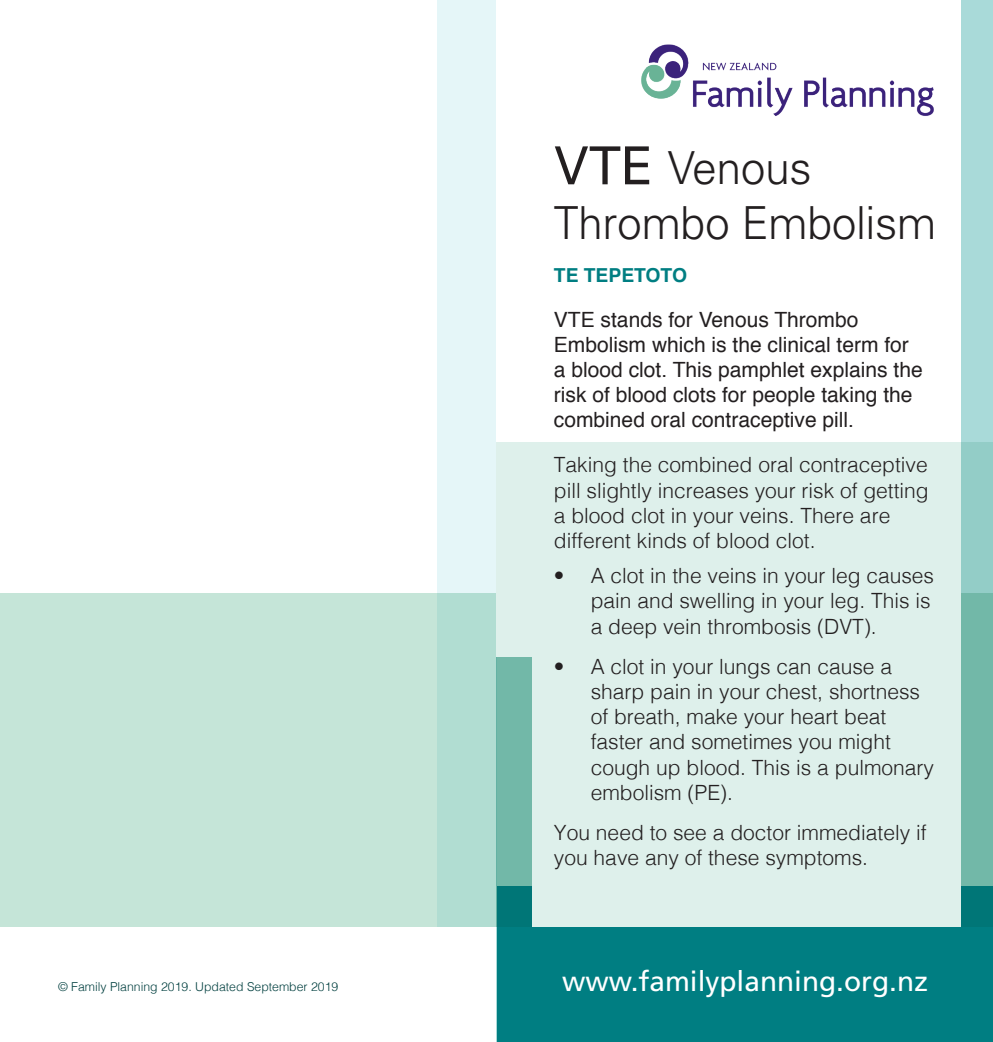
<style>
.page{position:relative;width:993px;height:1042px;background:#fff}
.page>*{position:absolute;margin:0;border:0;box-sizing:border-box;transform-origin:0 0}
.MH_28_space{font:300 45.5px/54.2px "Univers";letter-spacing:-.01em;color:#231f20}
.t1{font:28px "Frutiger";color:#fff}
.BT{font:300 21px/25.2px "Helvetica";color:#231f20}
.n_helv_lite_12pt{font:300 21px/25.2px "Helvetica";color:#231f20}
.n_helv_reg_12pt{font:21px/25.2px "Helvetica";color:#231f20}
.n_helv_reg_12pt-2{font:700 19.25px "Helvetica";color:#007e82}
.COPYRIGHT_footer{font:300 12.25px "Helvetica";color:#003f3f}
.s1{font-weight:400;font-size:52.5px}
</style>
<div class="page">
<div style="left:437px;top:0;width:59px;height:927px;background:#e5f6f8"></div>
<div style="left:0;top:593px;width:992px;height:334px;background:#c5e5d8"></div>
<svg style="left:496px;top:0;width:496px;height:1042px;background:#b0dddc"></svg>
<div style="left:496px;top:0;width:463px;height:656px;background:#fff"></div>
<div style="left:497px;top:886px;width:495px;height:156px;background:#007e82"></div>
<img style="left:641px;top:44px;width:293px;height:72px">
<svg style="left:496px;top:443px;width:496px;height:484px;background:#d2eae4"></svg>
<p class="MH_28_space" style="left:553px;top:140px;width:384px"><span class="s1">VTE</span> Venous<br>Thrombo Embolism</p>
<p class="n_helv_reg_12pt-2" style="left:553px;top:259px;width:135px">TE TEPETOTO</p>
<p class="n_helv_reg_12pt" style="left:553px;top:307px;width:370px">VTE stands for Venous Thrombo Embolism which is the clinical term for a blood clot. This pamphlet explains the risk of blood clots for people taking the combined oral contraceptive pill.</p>
<p class="n_helv_lite_12pt" style="left:553px;top:451px;width:376px">Taking the combined oral contraceptive pill slightly increases your risk of getting a blood clot in your veins. There are different kinds of blood clot.</p>
<p class="BT" style="left:590px;top:562px;width:345px;text-indent:-37px">• A clot in the veins in your leg causes pain and swelling in your leg. This is a deep vein thrombosis (DVT).</p>
<p class="BT" style="left:590px;top:652px;width:345px;text-indent:-37px">• A clot in your lungs can cause a sharp pain in your chest, shortness of breath, make your heart beat faster and sometimes you might cough up blood. This is a pulmonary embolism (PE).</p>
<p class="n_helv_lite_12pt" style="left:553px;top:818px;width:374px">You need to see a doctor immediately if you have any of these symptoms.</p>
<p class="COPYRIGHT_footer" style="left:58px;top:976px;width:282px">© Family Planning 2019. Updated September 2019</p>
<p class="t1" style="left:562px;top:965px;width:367px">www.familyplanning.org.nz</p>
</div>
